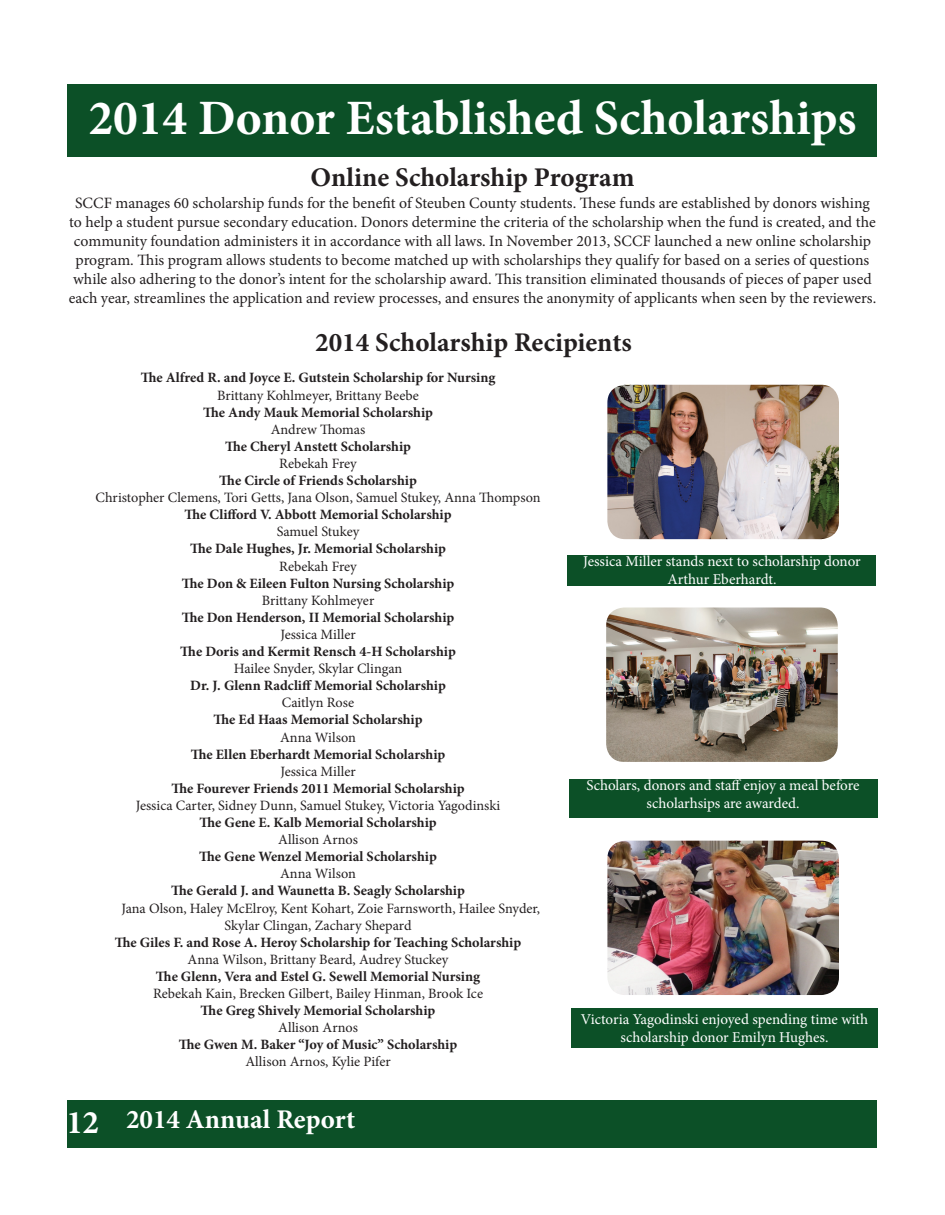
<style>
.page{position:relative;width:945px;height:1215px;background:#fff}
.page>*{position:absolute;margin:0;border:0;box-sizing:border-box;transform-origin:0 0}
.t1{font:700 49.5px "Minion Pro";color:#fff}
.t2{font:700 27px "Minion Pro";color:#231f20}
.t3{font:700 27px "Minion Pro";color:#fff}
.t4{font:15.75px/18.9px "Minion Pro";color:#231f20;text-align:center}
.t5{font:15px/18px "Minion Pro";letter-spacing:-.005em;color:#fff;text-align:center}
.t6{font:700 14.25px "Minion Pro";color:#231f20}
.t7{font:14.25px/17.1px "Minion Pro";letter-spacing:-.005em;color:#231f20}
.s1{font-size:33px}
</style>
<div class="page">
<div style="left:68px;top:1100px;width:810px;height:48px;background:#0c5027"></div>
<div style="left:68px;top:85px;width:810px;height:72px;background:#0c5027"></div>
<img style="left:607px;top:385px;width:232px;height:154px">
<div style="left:568px;top:555px;width:308px;height:31px;background:#0c5027"></div>
<div style="left:571px;top:1008px;width:307px;height:40px;background:#0c5027"></div>
<img style="left:606px;top:608px;width:232px;height:154px">
<div style="left:569px;top:779px;width:309px;height:39px;background:#0c5027"></div>
<img style="left:607px;top:841px;width:232px;height:154px">
<h1 class="t1" style="left:88px;top:84px;width:770px">2014 Donor Established Scholarships</h1>
<h2 class="t2" style="left:311px;top:158px;width:325px">Online Scholarship Program</h2>
<p class="t4" style="left:69px;top:194px;width:809px">SCCF manages 60 scholarship funds for the benefit of Steuben County students. These funds are established by donors wishing to help a student pursue secondary education. Donors determine the criteria of the scholarship when the fund is created, and the community foundation administers it in accordance with all laws. In November 2013, SCCF launched a new online scholarship program. This program allows students to become matched up with scholarships they qualify for based on a series of questions while also adhering to the donor’s intent for the scholarship award. This transition eliminated thousands of pieces of paper used each year, streamlines the application and review processes, and ensures the anonymity of applicants when seen by the reviewers.</p>
<h2 class="t2" style="left:315px;top:323px;width:318px">2014 Scholarship Recipients</h2>
<p class="t6" style="left:141px;top:368px;width:356px">The Alfred R. and Joyce E. Gutstein Scholarship for Nursing</p>
<p class="t7" style="left:217px;top:386px;width:203px">Brittany Kohlmeyer, Brittany Beebe</p>
<p class="t6" style="left:203px;top:402px;width:231px">The Andy Mauk Memorial Scholarship</p>
<p class="t7" style="left:271px;top:421px;width:96px">Andrew Thomas</p>
<p class="t6" style="left:225px;top:436px;width:187px">The Cheryl Anstett Scholarship</p>
<p class="t7" style="left:279px;top:455px;width:79px">Rebekah Frey</p>
<p class="t6" style="left:219px;top:470px;width:199px">The Circle of Friends Scholarship</p>
<p class="t7" style="left:96px;top:489px;width:447px">Christopher Clemens, Tori Getts, Jana Olson, Samuel Stukey, Anna Thompson</p>
<p class="t6" style="left:185px;top:505px;width:269px">The Clifford V. Abbott Memorial Scholarship</p>
<p class="t7" style="left:277px;top:523px;width:84px">Samuel Stukey</p>
<p class="t6" style="left:190px;top:539px;width:258px">The Dale Hughes, Jr. Memorial Scholarship</p>
<p class="t7" style="left:279px;top:557px;width:79px">Rebekah Frey</p>
<p class="t6" style="left:182px;top:573px;width:274px">The Don &amp; Eileen Fulton Nursing Scholarship</p>
<p class="t7" style="left:262px;top:592px;width:114px">Brittany Kohlmeyer</p>
<p class="t6" style="left:182px;top:607px;width:274px">The Don Henderson, II Memorial Scholarship</p>
<p class="t7" style="left:280px;top:626px;width:77px">Jessica Miller</p>
<p class="t6" style="left:180px;top:641px;width:277px">The Doris and Kermit Rensch 4-H Scholarship</p>
<p class="t7" style="left:234px;top:660px;width:170px">Hailee Snyder, Skylar Clingan</p>
<p class="t6" style="left:190px;top:676px;width:257px">Dr. J. Glenn Radcliff Memorial Scholarship</p>
<p class="t7" style="left:282px;top:694px;width:74px">Caitlyn Rose</p>
<p class="t6" style="left:214px;top:710px;width:211px">The Ed Haas Memorial Scholarship</p>
<p class="t7" style="left:280px;top:728px;width:77px">Anna Wilson</p>
<p class="t6" style="left:191px;top:744px;width:256px">The Ellen Eberhardt Memorial Scholarship</p>
<p class="t7" style="left:280px;top:763px;width:77px">Jessica Miller</p>
<p class="t6" style="left:171px;top:778px;width:295px">The Fourever Friends 2011 Memorial Scholarship</p>
<p class="t7" style="left:136px;top:797px;width:366px">Jessica Carter, Sidney Dunn, Samuel Stukey, Victoria Yagodinski</p>
<p class="t6" style="left:199px;top:812px;width:239px">The Gene E. Kalb Memorial Scholarship</p>
<p class="t7" style="left:278px;top:831px;width:81px">Allison Arnos</p>
<p class="t6" style="left:199px;top:847px;width:239px">The Gene Wenzel Memorial Scholarship</p>
<p class="t7" style="left:280px;top:865px;width:77px">Anna Wilson</p>
<p class="t6" style="left:171px;top:881px;width:295px">The Gerald J. and Waunetta B. Seagly Scholarship</p>
<p class="t7" style="left:224px;top:899px;width:317px;text-indent:-103px">Jana Olson, Haley McElroy, Kent Kohart, Zoie Farnsworth, Hailee Snyder,<br>Skylar Clingan, Zachary Shepard</p>
<p class="t6" style="left:115px;top:932px;width:408px">The Giles F. and Rose A. Heroy Scholarship for Teaching Scholarship</p>
<p class="t7" style="left:188px;top:951px;width:262px">Anna Wilson, Brittany Beard, Audrey Stuckey</p>
<p class="t6" style="left:156px;top:966px;width:326px">The Glenn, Vera and Estel G. Sewell Memorial Nursing</p>
<p class="t7" style="left:153px;top:985px;width:332px">Rebekah Kain, Brecken Gilbert, Bailey Hinman, Brook Ice</p>
<p class="t6" style="left:201px;top:1001px;width:236px">The Greg Shively Memorial Scholarship</p>
<p class="t7" style="left:278px;top:1019px;width:81px">Allison Arnos</p>
<p class="t6" style="left:179px;top:1035px;width:280px">The Gwen M. Baker “Joy of Music” Scholarship</p>
<p class="t7" style="left:245px;top:1053px;width:147px">Allison Arnos, Kylie Pifer</p>
<p class="t5" style="left:583px;top:553px;width:279px">Jessica Miller stands next to scholarship donor<br>Arthur Eberhardt.</p>
<p class="t5" style="left:587px;top:777px;width:274px">Scholars, donors and staff enjoy a meal before scholarhsips are awarded.</p>
<p class="t5" style="left:581px;top:1010px;width:289px">Victoria Yagodinski enjoyed spending time with scholarship donor Emilyn Hughes.</p>
<h2 class="t3" style="left:66px;top:1101px;width:290px"><span class="s1">12</span> 2014 Annual Report</h2>
</div>
